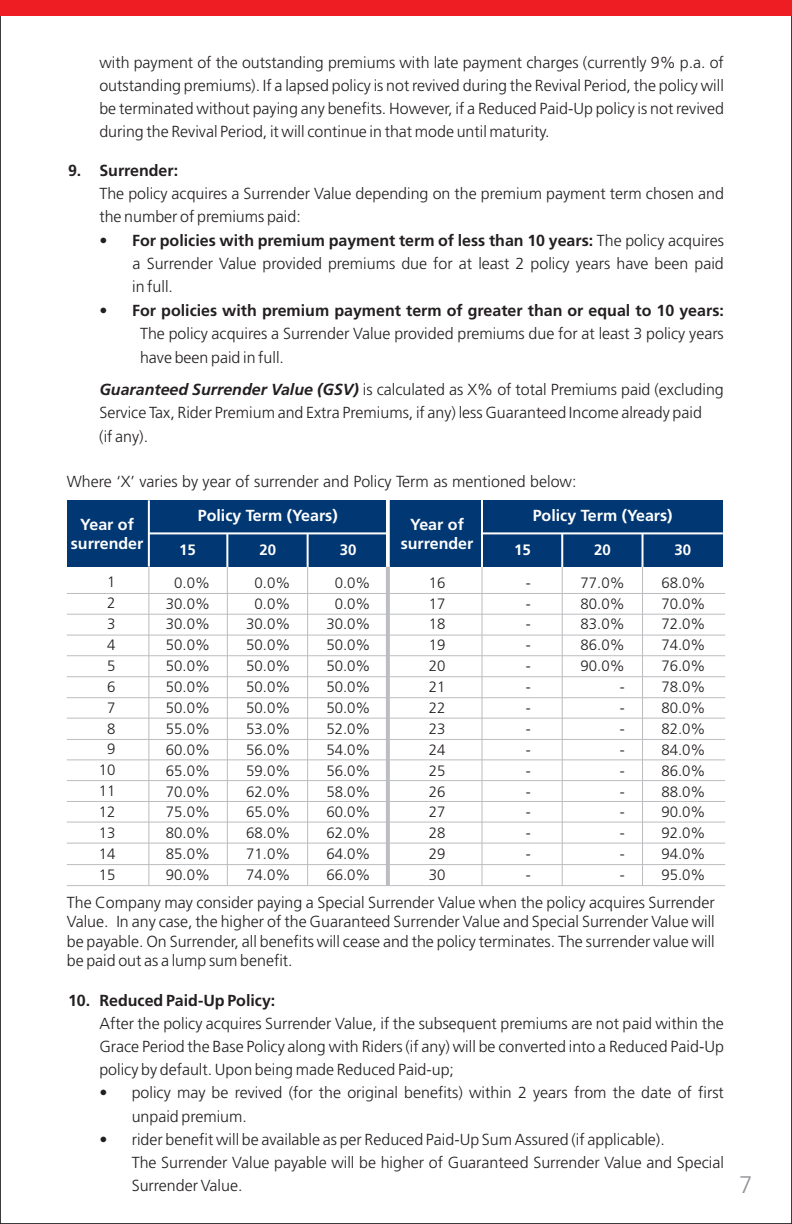
<style>
.page{position:relative;width:792px;height:1224px;background:#fff}
.page>*{position:absolute;margin:0;border:0;box-sizing:border-box;transform-origin:0 0}
.t1{font:300 24px "Frutiger";color:#939598}
.t2{font:300 16px/23.2px "Frutiger";color:#231f20}
.t3{font:700 16px "Frutiger";color:#231f20}
.t4{font:700 16px/19px "Frutiger";color:#fff;text-align:center}
.t5{font:300 15px/20.8px "Frutiger";color:#231f20;text-align:center}
.t6{font:700 15px "Frutiger";color:#fff}
.s1{font-weight:700}
.s2{font-weight:700;font-style:italic}
</style>
<div class="page">
<div style="left:0;top:0;width:792px;height:15px;background:#ee1d23"></div>
<div style="left:67px;top:500px;width:656px;height:67px;background:#013874"></div>
<hr style="left:148px;top:567px;width:1px;height:318px;background:#bcbdc0">
<hr style="left:148px;top:500px;width:2px;height:67px;background:#fff">
<hr style="left:67px;top:593px;width:658px;height:1px;background:#bcbdc0">
<hr style="left:67px;top:614px;width:658px;height:1px;background:#bcbdc0">
<hr style="left:67px;top:635px;width:658px;height:1px;background:#bcbdc0">
<hr style="left:67px;top:655px;width:658px;height:1px;background:#bcbdc0">
<hr style="left:67px;top:676px;width:658px;height:1px;background:#bcbdc0">
<hr style="left:67px;top:697px;width:658px;height:1px;background:#bcbdc0">
<hr style="left:67px;top:718px;width:658px;height:1px;background:#bcbdc0">
<hr style="left:67px;top:739px;width:658px;height:1px;background:#bcbdc0">
<hr style="left:67px;top:759px;width:658px;height:1px;background:#bcbdc0">
<hr style="left:67px;top:780px;width:658px;height:1px;background:#bcbdc0">
<hr style="left:67px;top:801px;width:658px;height:1px;background:#bcbdc0">
<hr style="left:67px;top:822px;width:658px;height:1px;background:#bcbdc0">
<hr style="left:67px;top:843px;width:658px;height:1px;background:#bcbdc0">
<hr style="left:67px;top:864px;width:658px;height:1px;background:#bcbdc0">
<hr style="left:67px;top:885px;width:658px;height:1px;background:#bcbdc0">
<hr style="left:227px;top:567px;width:1px;height:319px;background:#bcbdc0">
<hr style="left:226px;top:533px;width:2px;height:34px;background:#fff">
<hr style="left:307px;top:567px;width:1px;height:319px;background:#bcbdc0">
<hr style="left:307px;top:533px;width:2px;height:34px;background:#fff">
<hr style="left:149px;top:532px;width:239px;height:2px;background:#fff">
<hr style="left:482px;top:532px;width:241px;height:2px;background:#fff">
<hr style="left:482px;top:567px;width:1px;height:319px;background:#bcbdc0">
<hr style="left:562px;top:567px;width:1px;height:319px;background:#bcbdc0">
<hr style="left:561px;top:533px;width:2px;height:34px;background:#fff">
<hr style="left:642px;top:567px;width:1px;height:319px;background:#bcbdc0">
<hr style="left:642px;top:533px;width:2px;height:34px;background:#fff">
<hr style="left:481px;top:499px;width:2px;height:68px;background:#fff">
<hr style="left:386px;top:565px;width:4px;height:321px;background:#bcbdc0">
<svg style="left:385px;top:500px;width:5px;height:67px"></svg>
<p class="t2" style="left:99px;top:52px;width:626px;text-align:justify">with payment of the outstanding premiums with late payment charges (currently 9% p.a. of outstanding premiums). If a lapsed policy is not revived during the Revival Period, the policy will be terminated without paying any benefits. However, if a Reduced Paid-Up policy is not revived during the Revival Period, it will continue in that mode until maturity.</p>
<p class="t3" style="left:68px;top:164px;width:112px">9. Surrender:</p>
<p class="t2" style="left:99px;top:183px;width:626px">The policy acquires a Surrender Value depending on the premium payment term chosen and the number of premiums paid:</p>
<p class="t2" style="left:132px;top:230px;width:593px;text-align:justify;text-indent:-33px"><span class="s1">• For policies with premium payment term of less than 10 years:</span> The policy acquires a Surrender Value provided premiums due for at least 2 policy years have been paid in full.</p>
<p class="t3" style="left:99px;top:304px;width:626px">• For policies with premium payment term of greater than or equal to 10 years:</p>
<p class="t2" style="left:140px;top:324px;width:585px">The policy acquires a Surrender Value provided premiums due for at least 3 policy years have been paid in full.</p>
<p class="t2" style="left:99px;top:380px;width:626px"><span class="s2">Guaranteed Surrender Value (GSV)</span> is calculated as X% of total Premiums paid (excluding<br>Service Tax, Rider Premium and Extra Premiums, if any) less Guaranteed Income already paid<br>(if any).</p>
<p class="t2" style="left:67px;top:471px;width:511px">Where ‘X’ varies by year of surrender and Policy Term as mentioned below:</p>
<p class="t4" style="left:71px;top:516px;width:74px">Year of surrender</p>
<p class="t4" style="left:401px;top:516px;width:74px">Year of surrender</p>
<p class="t5" style="left:99px;top:573px;width:18px">1<br>2<br>3<br>4<br>5<br>6<br>7<br>8<br>9<br>10<br>11<br>12<br>13<br>14<br>15</p>
<p class="t5" style="left:166px;top:573px;width:46px">0.0%<br>30.0%<br>30.0%<br>50.0%<br>50.0%<br>50.0%<br>50.0%<br>55.0%<br>60.0%<br>65.0%<br>70.0%<br>75.0%<br>80.0%<br>85.0%<br>90.0%</p>
<p class="t5" style="left:246px;top:573px;width:46px">0.0%<br>0.0%<br>30.0%<br>50.0%<br>50.0%<br>50.0%<br>50.0%<br>53.0%<br>56.0%<br>59.0%<br>62.0%<br>65.0%<br>68.0%<br>71.0%<br>74.0%</p>
<p class="t5" style="left:326px;top:573px;width:46px">0.0%<br>0.0%<br>30.0%<br>50.0%<br>50.0%<br>50.0%<br>50.0%<br>52.0%<br>54.0%<br>56.0%<br>58.0%<br>60.0%<br>62.0%<br>64.0%<br>66.0%</p>
<p class="t5" style="left:429px;top:573px;width:18px;text-align:justify">16<br>17<br>18<br>19<br>20<br>21<br>22<br>23<br>24<br>25<br>26<br>27<br>28<br>29<br>30</p>
<p class="t5" style="left:661px;top:573px;width:46px;text-align:justify">68.0% 70.0% 72.0% 74.0% 76.0% 78.0% 80.0% 82.0% 84.0% 86.0% 88.0% 90.0% 92.0% 94.0% 95.0%</p>
<p class="t4" style="left:198px;top:507px;width:141px">Policy Term (Years)</p>
<p class="t4" style="left:533px;top:507px;width:141px">Policy Term (Years)</p>
<p class="t6" style="left:179px;top:544px;width:18px">15</p>
<p class="t6" style="left:259px;top:544px;width:18px">20</p>
<p class="t6" style="left:340px;top:544px;width:18px">30</p>
<p class="t6" style="left:514px;top:544px;width:18px">15</p>
<p class="t6" style="left:594px;top:544px;width:18px">20</p>
<p class="t6" style="left:675px;top:544px;width:18px">30</p>
<p class="t5" style="left:526px;top:573px;width:6px;text-align:justify">- - - - - - - - - - - - - - -</p>
<p class="t5" style="left:581px;top:573px;width:46px;text-align:right">77.0%<br>80.0%<br>83.0%<br>86.0%<br>90.0% -<br>-<br>-<br>-<br>-<br>-<br>-<br>-<br>-<br>-</p>
<p class="t2" style="left:67px;top:894px;width:650px;line-height:19.6px;text-align:justify">The Company may consider paying a Special Surrender Value when the policy acquires Surrender Value. In any case, the higher of the Guaranteed Surrender Value and Special Surrender Value will be payable. On Surrender, all benefits will cease and the policy terminates. The surrender value will be paid out as a lump sum benefit.</p>
<p class="t3" style="left:68px;top:994px;width:209px">10. Reduced Paid-Up Policy:</p>
<p class="t2" style="left:99px;top:1013px;width:626px;text-align:justify">After the policy acquires Surrender Value, if the subsequent premiums are not paid within the Grace Period the Base Policy along with Riders (if any) will be converted into a Reduced Paid-Up policy by default. Upon being made Reduced Paid-up;</p>
<p class="t2" style="left:132px;top:1083px;width:594px;text-indent:-32px">• policy may be revived (for the original benefits) within 2 years from the date of first unpaid premium.</p>
<p class="t2" style="left:132px;top:1129px;width:594px;text-indent:-32px">• rider benefit will be available as per Reduced Paid-Up Sum Assured (if applicable).<br>The Surrender Value payable will be higher of Guaranteed Surrender Value and Special<br>Surrender Value.</p>
<h1 class="t1" style="left:739px;top:1175px;width:15px">7</h1>
</div>
